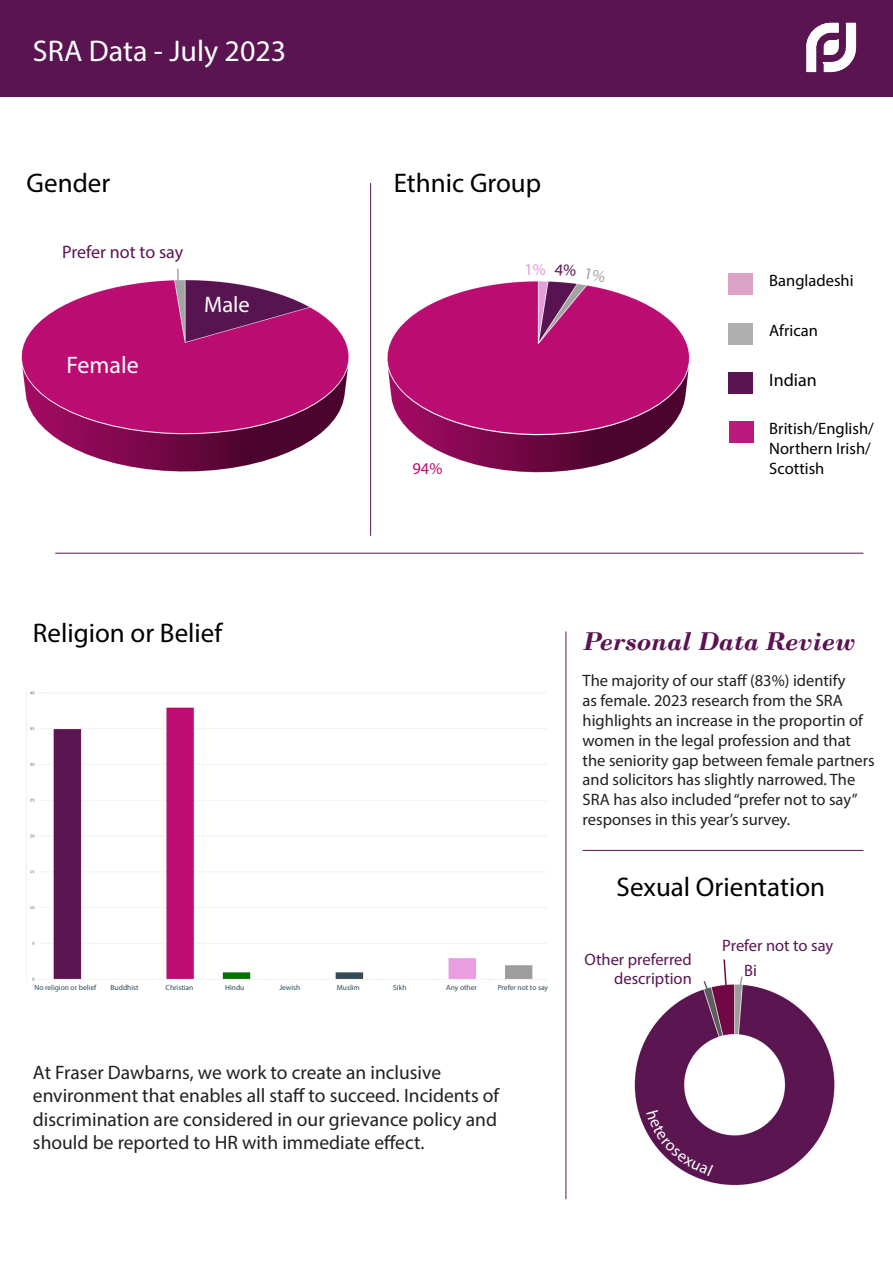
<style>
.page{position:relative;width:893px;height:1263px;background:#fff}
.page>*{position:absolute;margin:0;border:0;box-sizing:border-box;transform-origin:0 0}
.t1{font:30px "Myriad Pro";color:#fff}
.t2{font:27px "Myriad Pro";color:#000}
.t3{font:italic 700 27px "Bodoni";color:#5a1451}
.t4{font:24px "Myriad Pro";color:#fff}
.t5{font:22.5px "Myriad Pro";color:#fff}
.t6{font:19.5px/23.4px "Myriad Pro";color:#231f20}
.t7{font:18px "Myriad Pro";letter-spacing:-.005em;color:#5a1451}
.t8{font:18px "Myriad Pro";color:#000}
.t9{font:16.5px/19.8px "Myriad Pro";color:#231f20}
.t10{font:16.5px/19.8px "Myriad Pro";color:#000}
.t11{font:16.5px/19.8px "Myriad Pro";color:#5a1451;text-align:right}
.t12{font:16.5px "Myriad Pro";color:#bb0c72}
.t13{font:7.5px "Myriad Pro";color:#294a59}
</style>
<div class="page">
<img style="left:387px;top:281px;width:303px;height:192px">
<img style="left:21px;top:280px;width:328px;height:192px">
<div style="left:247px;top:268px;width:65px;height:16px;background:#fff"></div>
<div style="left:47px;top:465px;width:55px;height:15px;background:#fff"></div>
<div style="left:729px;top:422px;width:24px;height:21px;background:#bb197c"></div>
<div style="left:728px;top:372px;width:25px;height:22px;background:#5a1451"></div>
<div style="left:728px;top:323px;width:25px;height:21px;background:#afafaf"></div>
<div style="left:728px;top:274px;width:25px;height:21px;background:#dba3c6"></div>
<hr style="left:370px;top:183px;width:1px;height:353px;background:#5a1451">
<hr style="left:55px;top:553px;width:808px;height:1px;background:#5a1451">
<hr style="left:566px;top:631px;width:1px;height:568px;background:#5a1451">
<img style="left:29px;top:691px;width:518px;height:290px">
<img style="left:634px;top:984px;width:201px;height:202px">
<svg style="left:723px;top:959px;width:5px;height:29px"></svg>
<svg style="left:738px;top:976px;width:6px;height:11px"></svg>
<svg style="left:702px;top:981px;width:7px;height:11px"></svg>
<svg style="left:177px;top:269px;width:2px;height:14px"></svg>
<hr style="left:583px;top:850px;width:280px;height:1px;background:#5a1451">
<div style="left:0;top:0;width:893px;height:97px;background:#5a1451"></div>
<img style="left:806px;top:22px;width:51px;height:51px">
<svg style="left:646px;top:1110px;width:67px;height:66px"></svg>
<svg style="left:585px;top:281px;width:21px;height:2px"></svg>
<p class="t1" style="left:33px;top:32px;width:255px">SRA Data - July 2023</p>
<p class="t2" style="left:27px;top:167px;width:85px">Gender</p>
<p class="t7" style="left:62px;top:241px;width:123px">Prefer not to say</p>
<p class="t4" style="left:67px;top:350px;width:74px">Female</p>
<p class="t5" style="left:204px;top:290px;width:47px">Male</p>
<p class="t2" style="left:394px;top:167px;width:149px">Ethnic Group</p>
<p class="t12" style="left:412px;top:458px;width:31px">94%</p>
<p class="t10" style="left:769px;top:270px;width:86px">Bangladeshi</p>
<p class="t10" style="left:769px;top:320px;width:50px">African</p>
<p class="t8" style="left:769px;top:369px;width:49px">Indian</p>
<p class="t10" style="left:769px;top:418px;width:106px">British/English/<br>Northern Irish/<br>Scottish</p>
<p class="t2" style="left:33px;top:616px;width:191px">Religion or Belief</p>
<p class="t13" style="left:35px;top:983px;width:63px">No religion or belief</p>
<p class="t13" style="left:111px;top:983px;width:30px">Buddhist</p>
<p class="t13" style="left:166px;top:983px;width:29px">Christian</p>
<p class="t13" style="left:225px;top:983px;width:21px">Hindu</p>
<p class="t13" style="left:279px;top:983px;width:22px">Jewish</p>
<p class="t13" style="left:337px;top:983px;width:24px">Muslim</p>
<p class="t13" style="left:393px;top:983px;width:15px">Sikh</p>
<p class="t13" style="left:446px;top:983px;width:32px">Any other</p>
<p class="t13" style="left:498px;top:983px;width:52px">Prefer not to say</p>
<p class="t6" style="left:33px;top:1060px;width:468px">At Fraser Dawbarns, we work to create an inclusive environment that enables all staff to succeed. Incidents of discrimination are considered in our grievance policy and should be reported to HR with immediate effect.</p>
<p class="t3" style="left:583px;top:625px;width:275px">Personal Data Review</p>
<p class="t9" style="left:583px;top:671px;width:294px">The majority of our staff (83%) identify<br>as female. 2023 research from the SRA highlights an increase in the proportin of women in the legal profession and that the seniority gap between female partners and solicitors has slightly narrowed. The SRA has also included “prefer not to say” responses in this year’s survey.</p>
<p class="t2" style="left:617px;top:870px;width:210px">Sexual Orientation</p>
<p class="t11" style="left:584px;top:949px;width:109px">Other preferred description</p>
<p class="t11" style="left:722px;top:935px;width:112px">Prefer not to say</p>
<p class="t11" style="left:744px;top:960px;width:14px">Bi</p>
</div>
